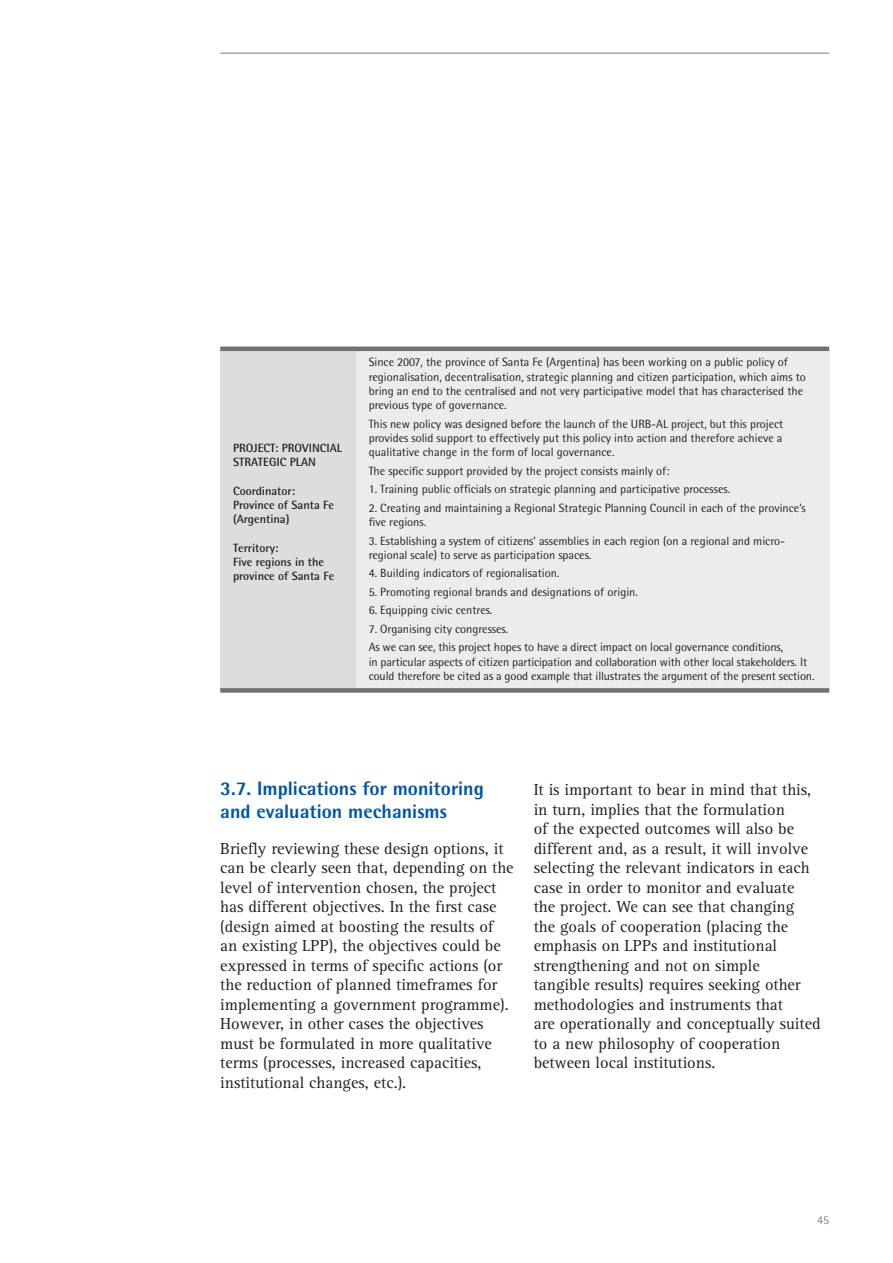
<style>
.page{position:relative;width:893px;height:1263px;background:#fff}
.page>*{position:absolute;margin:0;border:0;box-sizing:border-box;transform-origin:0 0}
.R_titol_2{font:800 19.5px/22.5px "Rotis Semi Sans";color:#0155a5}
.R_text_general{font:16.5px/19.5px "Rotis Serif";color:#231f20}
.R_taula_text_8{font:12px/14.2px "Rotis Semi Sans";color:#231f20}
.R_taula_text_8-2{font:700 12px/14.2px "Rotis Semi Sans";color:#231f20}
.t1{font:12px "Rotis Semi Sans";color:#808285}
</style>
<div class="page">
<hr style="left:220px;top:53px;width:609px;height:1px;background:#76787b">
<div style="left:220px;top:349px;width:136px;height:341px;background:#dcdddf"></div>
<div style="left:356px;top:349px;width:473px;height:341px;background:#ececee"></div>
<hr style="left:220px;top:347px;width:136px;height:4px;background:#717074">
<hr style="left:356px;top:347px;width:473px;height:4px;background:#717074">
<div style="left:220px;top:688px;width:136px;height:5px;background:#717074"></div>
<div style="left:356px;top:688px;width:473px;height:5px;background:#717074"></div>
<p class="R_taula_text_8-2" style="left:233px;top:440px;width:111px">PROJECT: PROVINCIAL<br>STRATEGIC PLAN</p>
<p class="R_taula_text_8-2" style="left:233px;top:483px;width:64px">Coordinator:</p>
<p class="R_taula_text_8-2" style="left:233px;top:497px;width:103px">Province of Santa Fe</p>
<p class="R_taula_text_8-2" style="left:233px;top:512px;width:58px">(Argentina)</p>
<p class="R_taula_text_8-2" style="left:233px;top:540px;width:47px">Territory:</p>
<p class="R_taula_text_8-2" style="left:233px;top:554px;width:103px">Five regions in the province of Santa Fe</p>
<p class="R_taula_text_8" style="left:369px;top:355px;width:439px">Since 2007, the province of Santa Fe (Argentina) has been working on a public policy of regionalisation, decentralisation, strategic planning and citizen participation, which aims to bring an end to the centralised and not very participative model that has characterised the previous type of governance.</p>
<p class="R_taula_text_8" style="left:369px;top:416px;width:416px;text-align:justify">This new policy was designed before the launch of the URB-AL project, but this project provides solid support to effectively put this policy into action and therefore achieve a qualitative change in the form of local governance.</p>
<p class="R_taula_text_8" style="left:369px;top:463px;width:302px">The specific support provided by the project consists mainly of:</p>
<p class="R_taula_text_8" style="left:369px;top:482px;width:363px">1. Training public officials on strategic planning and participative processes.</p>
<p class="R_taula_text_8" style="left:369px;top:500px;width:439px">2. Creating and maintaining a Regional Strategic Planning Council in each of the province’s five regions.</p>
<p class="R_taula_text_8" style="left:369px;top:533px;width:418px">3. Establishing a system of citizens’ assemblies in each region (on a regional and micro&shy;regional scale) to serve as participation spaces.</p>
<p class="R_taula_text_8" style="left:369px;top:566px;width:192px">4. Building indicators of regionalisation.</p>
<p class="R_taula_text_8" style="left:369px;top:584px;width:271px">5. Promoting regional brands and designations of origin.</p>
<p class="R_taula_text_8" style="left:369px;top:603px;width:125px">6. Equipping civic centres.</p>
<p class="R_taula_text_8" style="left:369px;top:621px;width:141px">7. Organising city congresses.</p>
<p class="R_taula_text_8" style="left:369px;top:640px;width:447px">As we can see, this project hopes to have a direct impact on local governance conditions,<br>in particular aspects of citizen participation and collaboration with other local stakeholders. It could therefore be cited as a good example that illustrates the argument of the present section.</p>
<p class="R_titol_2" style="left:220px;top:777px;width:265px">3.7. Implications for monitoring and evaluation mechanisms</p>
<p class="R_text_general" style="left:220px;top:839px;width:295px">Briefly reviewing these design options, it can be clearly seen that, depending on the level of intervention chosen, the project has different objectives. In the first case (design aimed at boosting the results of an existing LPP), the objectives could be expressed in terms of specific actions (or the reduction of planned timeframes for implementing a government programme).<br>However, in other cases the objectives must be formulated in more qualitative terms (processes, increased capacities, institutional changes, etc.).</p>
<p class="R_text_general" style="left:534px;top:780px;width:288px">It is important to bear in mind that this, in turn, implies that the formulation<br>of the expected outcomes will also be different and, as a result, it will involve selecting the relevant indicators in each case in order to monitor and evaluate<br>the project. We can see that changing<br>the goals of cooperation (placing the emphasis on LPPs and institutional strengthening and not on simple<br>tangible results) requires seeking other methodologies and instruments that<br>are operationally and conceptually suited to a new philosophy of cooperation between local institutions.</p>
<p class="t1" style="left:817px;top:1213px;width:14px">45</p>
</div>
